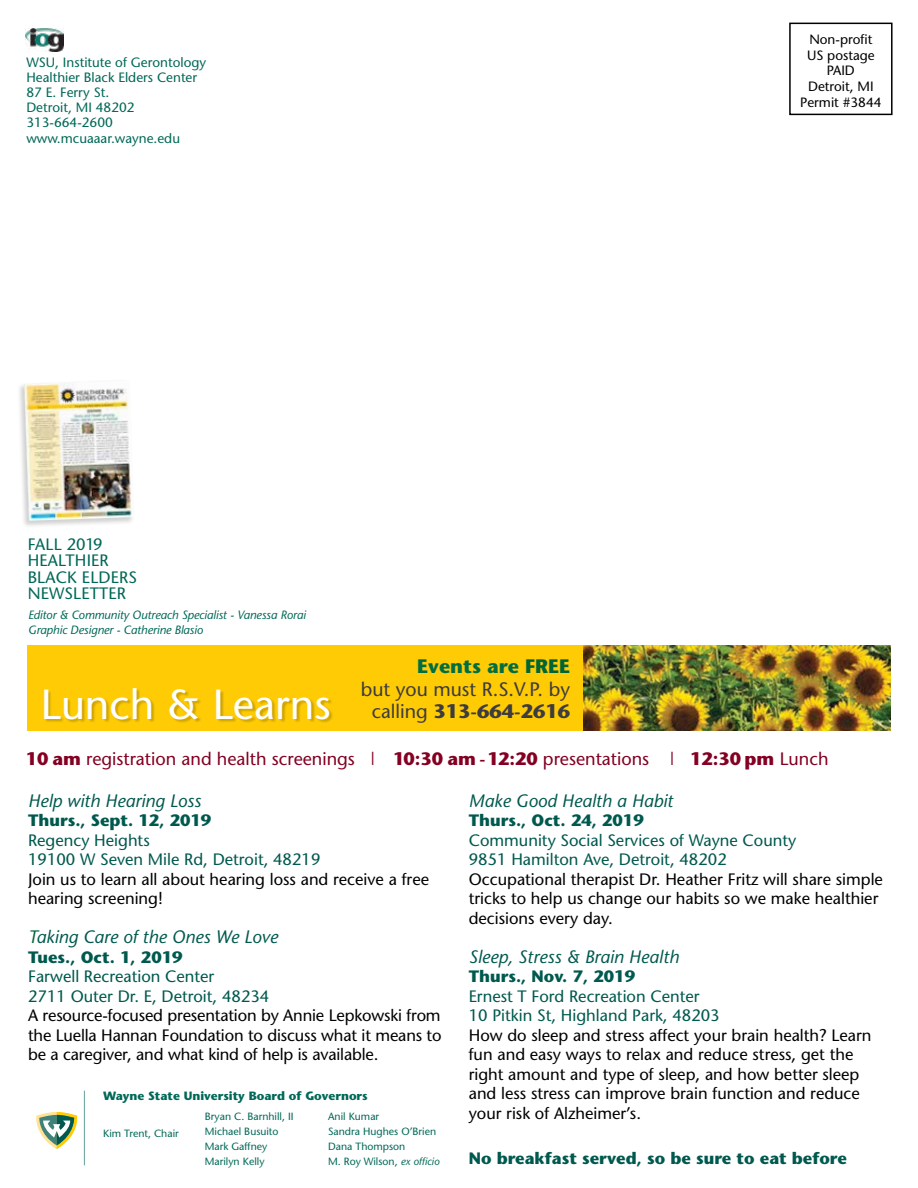
<style>
.page{position:relative;width:918px;height:1188px;background:#fff}
.page>*{position:absolute;margin:0;border:0;box-sizing:border-box;transform-origin:0 0}
.t1{font:42px "Stone Sans";color:#fff}
.t2{font:19.5px/22.5px "Stone Sans";color:#3d3c3e;text-align:right}
.t3{font:italic 18px "Stone Sans";color:#00594e}
.t4{font:18px "Stone Sans";color:#840023}
.t5{font:16.5px/19.5px "Stone Sans";color:#000}
.t6{font:16.5px/19.5px "Stone Sans";color:#00594e}
.t7{font:700 16.5px "Stone Sans";color:#00594e}
.t8{font:16.5px/16.5px "Stone Sans";letter-spacing:.01em;color:#006857}
.t9{font:13.5px/15px "Stone Sans";color:#006857}
.t10{font:13.5px/15.8px "Stone Sans";color:#000;text-align:center}
.t11{font:italic 12px/15px "Stone Sans";letter-spacing:-.01em;color:#006857}
.t12{font:700 12px "Stone Sans";color:#006857}
.t13{font:10.5px/15px "Stone Sans";color:#006857}
.s1{font-weight:700;color:#006e40}
.s2{font-weight:700;color:#006536}
.s3{font-weight:700}
.s4{color:#006536}
.s5{font-style:italic}
</style>
<div class="page">
<div style="left:27px;top:645px;width:567px;height:86px;background:#ffcb05"></div>
<img style="left:583px;top:645px;width:308px;height:86px">
<div style="left:789px;top:23px;width:104px;height:92px;border:2px solid #000"></div>
<div style="left:44px;top:688px;width:289px;height:36px;background:#000;opacity:.2"></div>
<img style="left:25px;top:29px;width:39px;height:22px">
<hr style="left:84px;top:1091px;width:1px;height:74px;background:#006857">
<div style="left:16px;top:379px;width:119px;height:150px;background:#000;opacity:.19"></div>
<img style="left:24px;top:381px;width:110px;height:140px">
<svg style="left:36px;top:1112px;width:41px;height:37px"></svg>
<p class="t9" style="left:26px;top:55px;width:181px">WSU, Institute of Gerontology<br>Healthier Black Elders Center<br>87 E. Ferry St.<br>Detroit, MI 48202<br>313-664-2600</p>
<p class="t9" style="left:26px;top:131px;width:155px">www.mcuaaar.wayne.edu</p>
<p class="t8" style="left:28px;top:536px;width:111px">FALL 2019<br>HEALTHIER<br>BLACK ELDERS<br>NEWSLETTER</p>
<p class="t11" style="left:28px;top:608px;width:279px">Editor &amp; Community Outreach Specialist - Vanessa Rorai<br>Graphic Designer - Catherine Blasio</p>
<h1 class="t1" style="left:41px;top:679px;width:291px">Lunch &amp; Learns</h1>
<p class="t2" style="left:361px;top:655px;width:211px"><span class="s1">Events are</span> <span class="s2">FREE<br></span>but you must R.S.V.P. by calling <span class="s3">313-664-2616</span></p>
<p class="t10" style="left:800px;top:31px;width:83px">Non-profit<br>US postage<br>PAID<br>Detroit, MI<br>Permit #3844</p>
<p class="t4" style="left:26px;top:747px;width:804px"><span class="s3">10 am</span> registration and health screenings | <span class="s3">10:30 am - 12:20</span> presentations | <span class="s3">12:30 pm</span> Lunch</p>
<p class="t3" style="left:28px;top:789px;width:175px">Help with Hearing Loss</p>
<p class="t7" style="left:28px;top:810px;width:185px">Thurs., Sept. 12, 2019</p>
<p class="t6" style="left:28px;top:830px;width:294px">Regency Heights<br>19100 W Seven Mile Rd, Detroit, 48219</p>
<p class="t5" style="left:28px;top:869px;width:403px">Join us to learn all about hearing loss and receive a free hearing screening!</p>
<p class="t3" style="left:28px;top:926px;width:252px"><span class="s4">T</span>aking Care of the Ones We Love</p>
<p class="t7" style="left:28px;top:947px;width:156px">Tues., Oct. 1, 2019</p>
<p class="t6" style="left:28px;top:967px;width:243px">Farwell Recreation Center<br>2711 Outer Dr. E, Detroit, 48234</p>
<p class="t5" style="left:28px;top:1006px;width:415px;text-align:justify">A resource-focused presentation by Annie Lepkowski from the Luella Hannan Foundation to discuss what it means to be a caregiver, and what kind of help is available.</p>
<p class="t12" style="left:103px;top:1088px;width:266px">Wayne State University Board of Governors</p>
<p class="t13" style="left:103px;top:1126px;width:77px">Kim Trent, Chair</p>
<p class="t13" style="left:205px;top:1109px;width:90px">Bryan C. Barnhill, II<br>Michael Busuito<br>Mark Gaffney<br>Marilyn Kelly</p>
<p class="t13" style="left:328px;top:1109px;width:113px">Anil Kumar<br>Sandra Hughes O’Brien<br>Dana Thompson<br>M. Roy Wilson, <span class="s5">ex officio</span></p>
<p class="t3" style="left:469px;top:789px;width:206px">Make Good Health a Habit</p>
<p class="t7" style="left:469px;top:810px;width:177px">Thurs., Oct. 24, 2019</p>
<p class="t6" style="left:469px;top:830px;width:329px">Community Social Services of Wayne County<br>9851 Hamilton Ave, Detroit, 48202</p>
<p class="t5" style="left:469px;top:869px;width:416px">Occupational therapist Dr. Heather Fritz will share simple tricks to help us change our habits so we make healthier decisions every day.</p>
<p class="t3" style="left:469px;top:945px;width:212px">Sleep, Stress &amp; Brain Health</p>
<p class="t7" style="left:469px;top:966px;width:168px">Thurs., Nov. 7, 2019</p>
<p class="t6" style="left:469px;top:986px;width:253px">Ernest T Ford Recreation Center<br>10 Pitkin St, Highland Park, 48203</p>
<p class="t5" style="left:469px;top:1025px;width:404px">How do sleep and stress affect your brain health? Learn fun and easy ways to relax and reduce stress, get the right amount and type of sleep, and how better sleep and less stress can improve brain function and reduce your risk of Alzheimer’s.</p>
<p class="t7" style="left:469px;top:1148px;width:380px">No breakfast served, so be sure to eat before</p>
</div>
